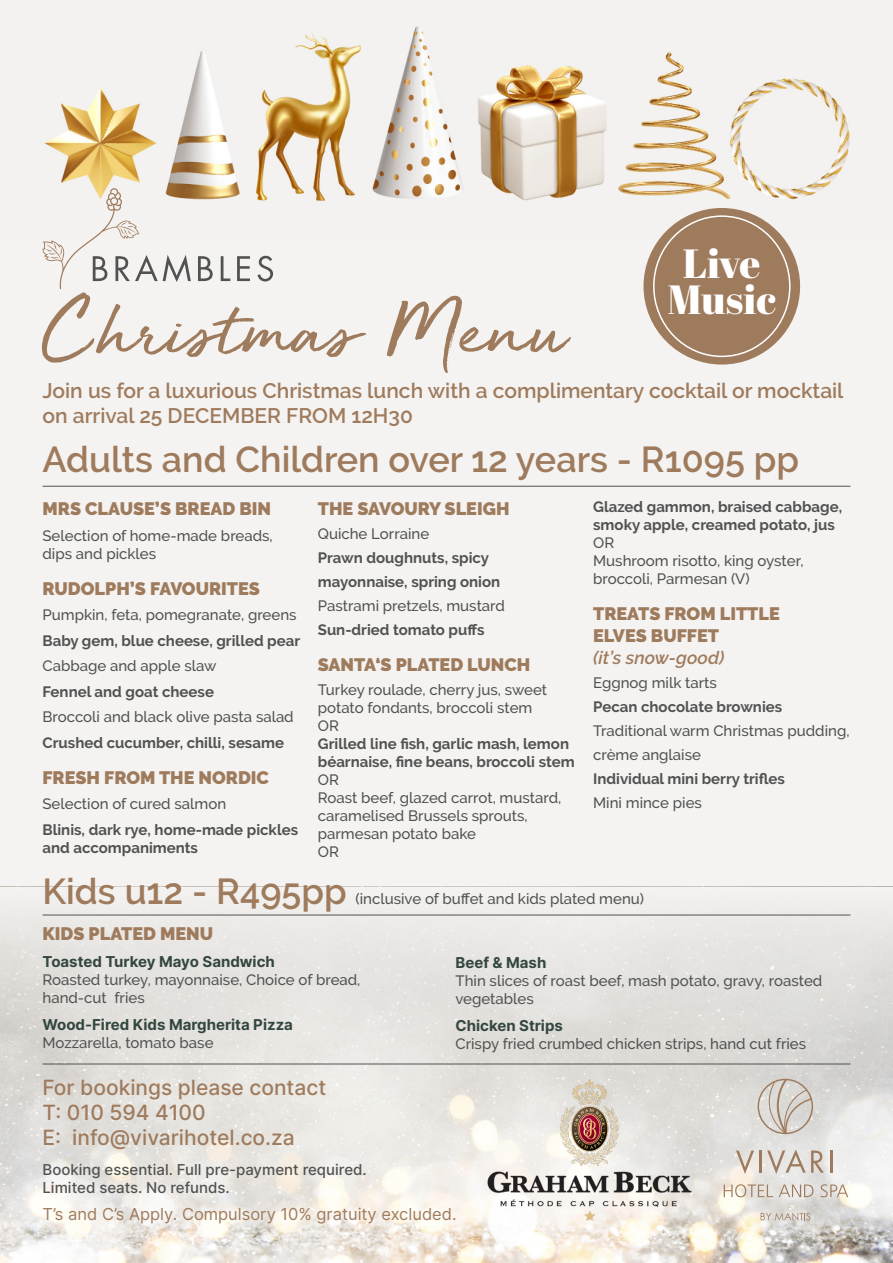
<style>
.page{position:relative;width:893px;height:1263px;background:#fff}
.page>*{position:absolute;margin:0;border:0;box-sizing:border-box;transform-origin:0 0}
.t1{font:86.55px "Golden Plains";color:#9f7b5d}
.t2{font:40.8px "Abril Fatface";color:#fff}
.t3{font:600 36px "Raleway";color:#9f7b5d}
.t4{font:600 21px/25.2px "Raleway";color:#9f7b5d}
.t5{font:500 21px "Inter";color:#9f7b5d}
.t6{font:900 18px/21.6px "Raleway";color:#9f7b5d}
.t7{font:italic 600 18px "Raleway";color:#9f7b5d}
.t8{font:16.5px "Inter";color:#9f7b5d}
.t9{font:500 15px/18px "Raleway";color:#515251}
.t10{font:700 15px/18px "Raleway";color:#515251}
.t11{font:700 15px "Inter";color:#33473e}
.t12{font:500 15px/18px "Inter";color:#515251}
</style>
<div class="page">
<div style="left:1px;top:239px;width:892px;height:648px;background:#f4f3f1"></div>
<img style="left:0;top:1079px;width:893px;height:184px">
<div style="left:0;top:887px;width:893px;height:192px;background:linear-gradient(to bottom,#efeeec,#dcdad5)"></div>
<img style="left:0;top:0;width:761px;height:239px">
<img style="left:761px;top:0;width:132px;height:239px">
<svg style="left:42px;top:188px;width:231px;height:101px"></svg>
<hr style="left:43px;top:486px;width:807px;height:1px;background:#515251">
<hr style="left:43px;top:915px;width:807px;height:1px;background:#515251">
<hr style="left:43px;top:1063px;width:807px;height:1px;background:#515251">
<svg style="left:736px;top:1150px;width:18px;height:24px"></svg>
<hr style="left:759px;top:1150px;width:3px;height:23px;background:#9f7b5d">
<svg style="left:767px;top:1149px;width:57px;height:25px"></svg>
<hr style="left:830px;top:1150px;width:2px;height:23px;background:#9f7b5d">
<svg style="left:724px;top:1184px;width:49px;height:13px"></svg>
<svg style="left:779px;top:1184px;width:34px;height:13px"></svg>
<svg style="left:821px;top:1184px;width:27px;height:13px"></svg>
<svg style="left:757px;top:1077px;width:57px;height:59px;background:#d1cac3"></svg>
<svg style="left:761px;top:1213px;width:49px;height:7px"></svg>
<img style="left:476px;top:1070px;width:227px;height:160px">
<div style="left:643px;top:208px;width:157px;height:157px;background:#9f7b5d;border-radius:50%"></div>
<p class="t1" style="left:43px;top:287px;width:526px">Christmas Menu</p>
<p class="t2" style="left:683px;top:235px;width:79px">Live</p>
<p class="t2" style="left:667px;top:271px;width:110px">Music</p>
<p class="t4" style="left:43px;top:378px;width:803px">Join us for a luxurious Christmas lunch with a complimentary cocktail or mocktail on arrival 25 DECEMBER FROM 12H30</p>
<p class="t3" style="left:43px;top:438px;width:758px">Adults and Children over 12 years - R1095 pp</p>
<p class="t6" style="left:43px;top:498px;width:230px">MRS CLAUSE’S BREAD BIN</p>
<p class="t9" style="left:43px;top:526px;width:232px">Selection of home-made breads, dips and pickles</p>
<p class="t6" style="left:43px;top:578px;width:219px">RUDOLPH’S FAVOURITES</p>
<p class="t9" style="left:43px;top:606px;width:256px">Pumpkin, feta, pomegranate, greens</p>
<p class="t10" style="left:43px;top:631px;width:259px">Baby gem, blue cheese, grilled pear</p>
<p class="t9" style="left:43px;top:657px;width:175px">Cabbage and apple slaw</p>
<p class="t10" style="left:43px;top:682px;width:173px">Fennel and goat cheese</p>
<p class="t9" style="left:43px;top:708px;width:253px">Broccoli and black olive pasta salad</p>
<p class="t10" style="left:43px;top:733px;width:243px">Crushed cucumber, chilli, sesame</p>
<p class="t6" style="left:43px;top:767px;width:228px">FRESH FROM THE NORDIC</p>
<p class="t9" style="left:43px;top:795px;width:185px">Selection of cured salmon</p>
<p class="t10" style="left:43px;top:820px;width:257px">Blinis, dark rye, home-made pickles and accompaniments</p>
<p class="t6" style="left:318px;top:498px;width:193px">THE SAVOURY SLEIGH</p>
<p class="t9" style="left:318px;top:525px;width:113px">Quiche Lorraine</p>
<p class="t10" style="left:318px;top:546px;width:184px;line-height:24px">Prawn doughnuts, spicy mayonnaise, spring onion</p>
<p class="t9" style="left:318px;top:597px;width:189px">Pastrami pretzels, mustard</p>
<p class="t10" style="left:318px;top:621px;width:168px">Sun-dried tomato puffs</p>
<p class="t6" style="left:318px;top:654px;width:214px">SANTA‘S PLATED LUNCH</p>
<p class="t9" style="left:318px;top:681px;width:231px">Turkey roulade, cherry jus, sweet potato fondants, broccoli stem</p>
<p class="t9" style="left:318px;top:717px;width:23px">OR</p>
<p class="t10" style="left:318px;top:735px;width:258px">Grilled line fish, garlic mash, lemon béarnaise, fine beans, broccoli stem</p>
<p class="t9" style="left:318px;top:771px;width:23px">OR</p>
<p class="t9" style="left:318px;top:789px;width:245px">Roast beef, glazed carrot, mustard, caramelised Brussels sprouts, parmesan potato bake</p>
<p class="t9" style="left:318px;top:843px;width:23px">OR</p>
<p class="t10" style="left:593px;top:498px;width:250px">Glazed gammon, braised cabbage, smoky apple, creamed potato, jus</p>
<p class="t9" style="left:593px;top:534px;width:23px">OR</p>
<p class="t9" style="left:593px;top:552px;width:212px">Mushroom risotto, king oyster, broccoli, Parmesan (V)</p>
<p class="t6" style="left:593px;top:603px;width:188px">TREATS FROM LITTLE<br>ELVES BUFFET</p>
<p class="t7" style="left:593px;top:647px;width:133px">(it’s snow-good)</p>
<p class="t9" style="left:593px;top:673px;width:125px">Eggnog milk tarts</p>
<p class="t10" style="left:593px;top:697px;width:191px">Pecan chocolate brownies</p>
<p class="t9" style="left:593px;top:718px;width:258px;line-height:24px">Traditional warm Christmas pudding, crème anglaise</p>
<p class="t10" style="left:593px;top:769px;width:193px">Individual mini berry trifles</p>
<p class="t9" style="left:593px;top:793px;width:110px">Mini mince pies</p>
<p class="t3" style="left:43px;top:870px;width:306px">Kids u12 - R495pp</p>
<p class="t9" style="left:355px;top:890px;width:290px">(inclusive of buffet and kids plated menu)</p>
<p class="t6" style="left:43px;top:923px;width:172px">KIDS PLATED MENU</p>
<p class="t11" style="left:43px;top:951px;width:234px">Toasted Turkey Mayo Sandwich</p>
<p class="t9" style="left:43px;top:971px;width:319px">Roasted turkey, mayonnaise, Choice of bread, hand-cut fries</p>
<p class="t11" style="left:43px;top:1014px;width:252px">Wood-Fired Kids Margherita Pizza</p>
<p class="t9" style="left:43px;top:1034px;width:173px">Mozzarella, tomato base</p>
<p class="t11" style="left:455px;top:951px;width:92px">Beef &amp; Mash</p>
<p class="t9" style="left:455px;top:971px;width:368px">Thin slices of roast beef, mash potato, gravy, roasted vegetables</p>
<p class="t11" style="left:455px;top:1014px;width:109px">Chicken Strips</p>
<p class="t9" style="left:455px;top:1034px;width:352px">Crispy fried crumbed chicken strips, hand cut fries</p>
<p class="t5" style="left:43px;top:1072px;width:285px">For bookings please contact</p>
<p class="t5" style="left:43px;top:1097px;width:165px">T: 010 594 4100</p>
<p class="t5" style="left:43px;top:1122px;width:254px">E: info@vivarihotel.co.za</p>
<p class="t12" style="left:43px;top:1160px;width:326px">Booking essential. Full pre-payment required.<br>Limited seats. No refunds.</p>
<p class="t8" style="left:43px;top:1202px;width:416px">T’s and C’s Apply. Compulsory 10% gratuity excluded.</p>
</div>
